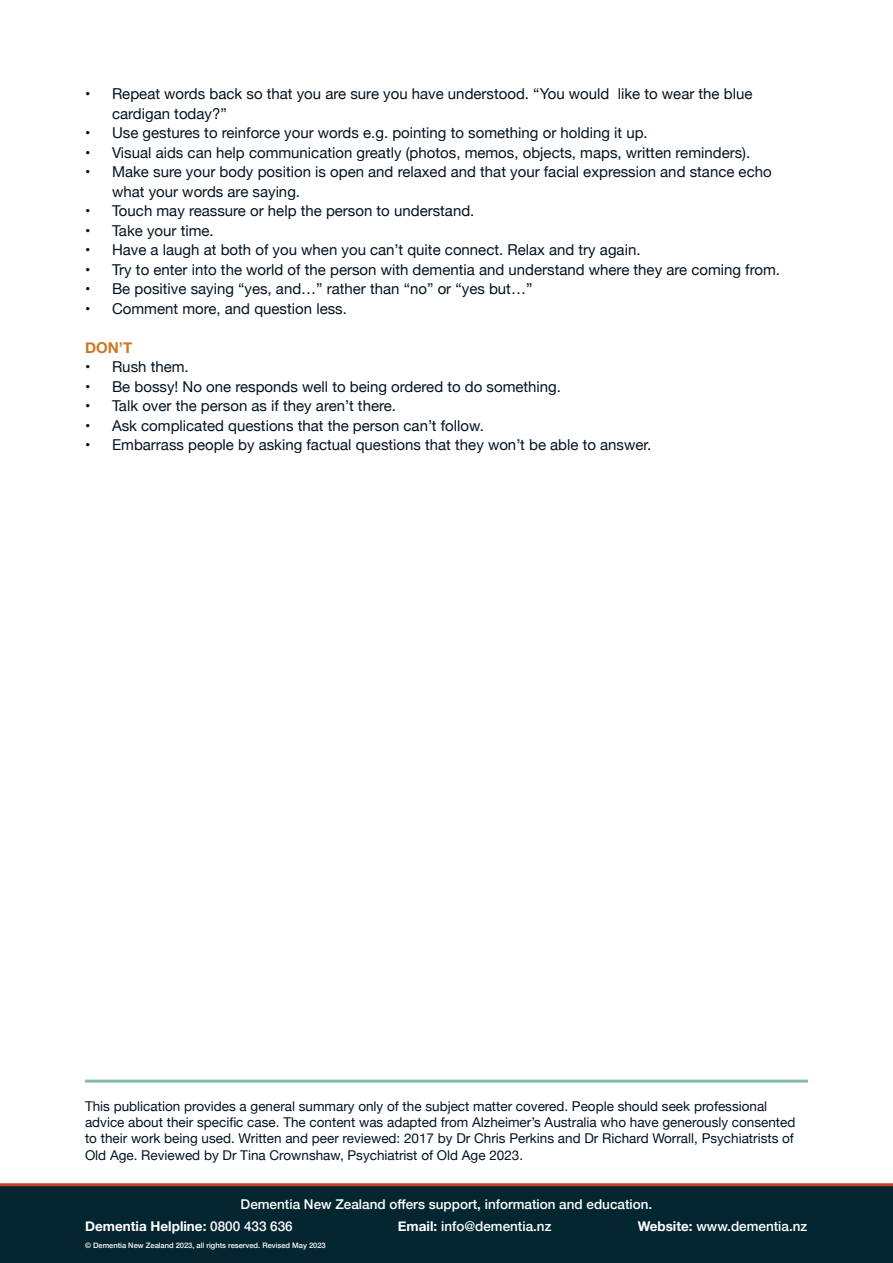
<style>
.page{position:relative;width:893px;height:1263px;background:#fff}
.page>*{position:absolute;margin:0;border:0;box-sizing:border-box;transform-origin:0 0}
.t1{font:15px/19.5px "Helvetica Neue";color:#041421}
.t2{font:700 15px "Helvetica Neue";color:#cc7828}
.t3{font:13.5px/16.2px "Helvetica Neue";color:#041421}
.t4{font:500 13.5px "Helvetica Neue";color:#fff}
.t5{font:700 13.5px "Helvetica Neue";color:#fff}
.t6{font:500 7.5px "Helvetica Neue";color:#fff}
.s1{font-weight:500}
.s2{font-weight:700}
</style>
<div class="page">
<hr style="left:85px;top:1079px;width:723px;height:3px;background:#86b9b0">
<div style="left:0;top:1183px;width:893px;height:80px;background:#042630"></div>
<p class="t1" style="left:112px;top:85px;width:642px;text-indent:-27px">• Repeat words back so that you are sure you have understood. “You would like to wear the blue cardigan today?”</p>
<p class="t1" style="left:85px;top:124px;width:564px">• Use gestures to reinforce your words e.g. pointing to something or holding it up.</p>
<p class="t1" style="left:85px;top:144px;width:667px">• Visual aids can help communication greatly (photos, memos, objects, maps, written reminders).</p>
<p class="t1" style="left:112px;top:163px;width:661px;text-indent:-27px">• Make sure your body position is open and relaxed and that your facial expression and stance echo what your words are saying.</p>
<p class="t1" style="left:85px;top:202px;width:391px">• Touch may reassure or help the person to understand.</p>
<p class="t1" style="left:85px;top:222px;width:130px">• Take your time.</p>
<p class="t1" style="left:85px;top:241px;width:557px">• Have a laugh at both of you when you can’t quite connect. Relax and try again.</p>
<p class="t1" style="left:85px;top:261px;width:696px">• Try to enter into the world of the person with dementia and understand where they are coming from.</p>
<p class="t1" style="left:85px;top:280px;width:449px">• Be positive saying “yes, and…” rather than “no” or “yes but…”</p>
<p class="t1" style="left:85px;top:300px;width:263px">• Comment more, and question less.</p>
<p class="t2" style="left:85px;top:336px;width:49px">DON’T</p>
<p class="t1" style="left:85px;top:358px;width:105px">• Rush them.</p>
<p class="t1" style="left:85px;top:378px;width:477px">• Be bossy! No one responds well to being ordered to do something.</p>
<p class="t1" style="left:85px;top:397px;width:312px">• Talk over the person as if they aren’t there.</p>
<p class="t1" style="left:85px;top:417px;width:400px">• Ask complicated questions that the person can’t follow.</p>
<p class="t1" style="left:85px;top:436px;width:568px">• Embarrass people by asking factual questions that they won’t be able to answer.</p>
<p class="t3" style="left:85px;top:1099px;width:712px">This publication provides a general summary only of the subject matter covered. People should seek professional advice about their specific case. The content was adapted from Alzheimer’s Australia who have generously consented to their work being used. Written and peer reviewed: 2017 by Dr Chris Perkins and Dr Richard Worrall, Psychiatrists of Old Age. Reviewed by Dr Tina Crownshaw, Psychiatrist of Old Age 2023.</p>
<p class="t4" style="left:241px;top:1193px;width:413px">Dementia New Zealand offers support, information and education.</p>
<p class="t5" style="left:85px;top:1216px;width:209px">Dementia Helpline: <span class="s1">0800 433 636</span></p>
<p class="t4" style="left:398px;top:1215px;width:155px"><span class="s2">Email:</span> info@dementia.nz</p>
<p class="t4" style="left:638px;top:1215px;width:171px"><span class="s2">Website:</span> www.dementia.nz</p>
<p class="t6" style="left:85px;top:1239px;width:242px">© Dementia New Zealand 2023, all rights reserved. Revised May 2023</p>
</div>
